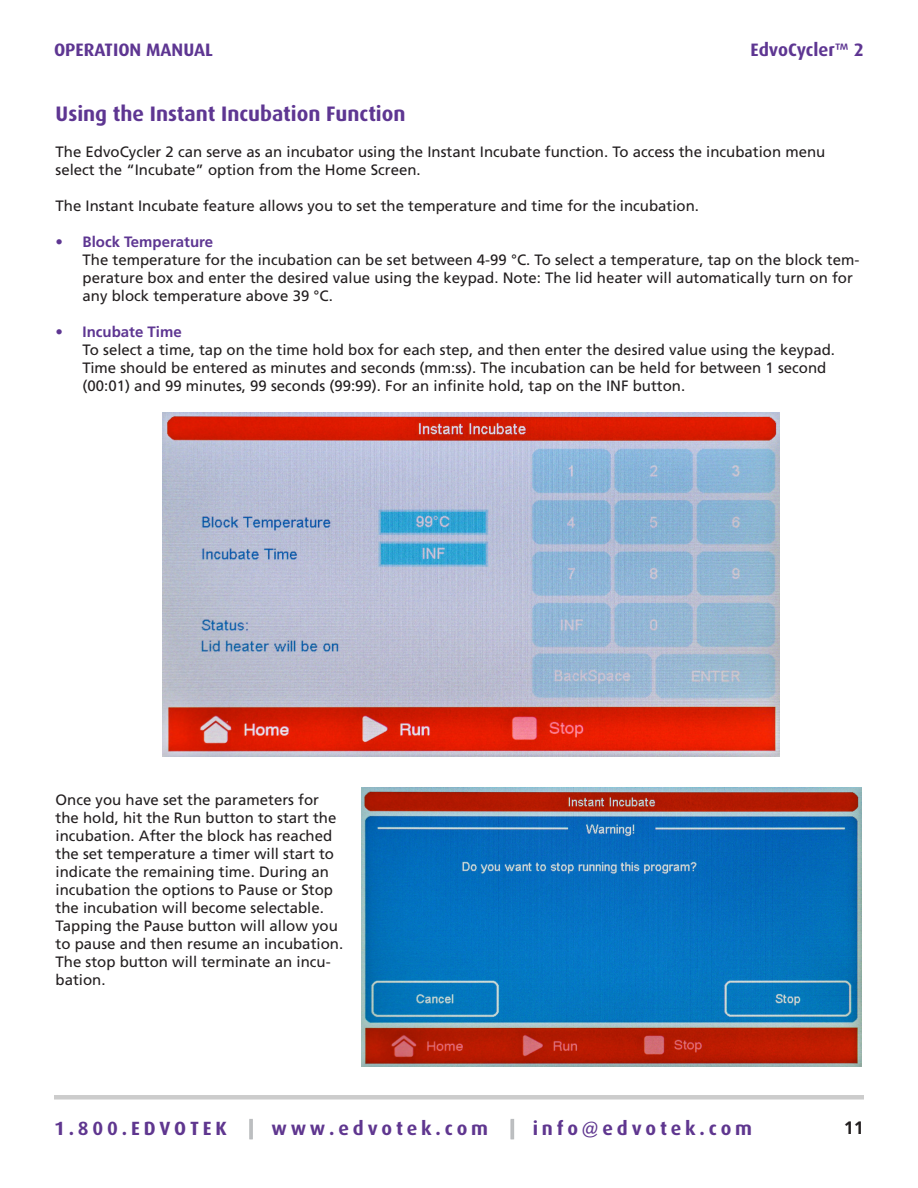
<style>
.page{position:relative;width:918px;height:1188px;background:#fff}
.page>*{position:absolute;margin:0;border:0;box-sizing:border-box;transform-origin:0 0}
.Opening_Paragraph_ti{font:700 21px "Dax";color:#5e3692}
.t1{font:700 19.2px "Dax";letter-spacing:.2em;color:#5f368f}
.t2{font:700 18px "Dax";color:#5e3692}
.t3{font:700 18px "Frutiger";color:#231f20}
.Body_Text{font:15px/18px "Frutiger";color:#231f20}
.Body_Text_2{font:15px/18px "Frutiger";color:#231f20}
.Subhead_3{font:700 15px "Frutiger";color:#5e3692}
.s1{color:#bbbdbf}
</style>
<div class="page">
<div style="left:249px;top:1119px;width:4px;height:20px;border:1px solid #bbbdbf"></div>
<div style="left:511px;top:1119px;width:3px;height:20px;border:1px solid #bbbdbf"></div>
<div style="left:54px;top:1095px;width:810px;height:5px;background:#ccc"></div>
<img style="left:162px;top:413px;width:617px;height:344px">
<img style="left:362px;top:788px;width:500px;height:279px">
<p class="t2" style="left:54px;top:39px;width:161px">OPERATION MANUAL</p>
<p class="t2" style="left:751px;top:39px;width:115px">EdvoCycler™ 2</p>
<p class="Opening_Paragraph_ti" style="left:56px;top:102px;width:352px">Using the Instant Incubation Function</p>
<p class="Body_Text" style="left:56px;top:142px;width:771px">The EdvoCycler 2 can serve as an incubator using the Instant Incubate function. To access the incubation menu select the “Incubate” option from the Home Screen.</p>
<p class="Body_Text" style="left:56px;top:196px;width:645px">The Instant Incubate feature allows you to set the temperature and time for the incubation.</p>
<p class="Subhead_3" style="left:56px;top:233px;width:159px">• Block Temperature</p>
<p class="Body_Text_2" style="left:83px;top:250px;width:778px">The temperature for the incubation can be set between 4-99 °C. To select a temperature, tap on the block tem&shy;perature box and enter the desired value using the keypad. Note: The lid heater will automatically turn on for any block temperature above 39 °C.</p>
<p class="Subhead_3" style="left:56px;top:323px;width:128px">• Incubate Time</p>
<p class="Body_Text_2" style="left:83px;top:340px;width:754px">To select a time, tap on the time hold box for each step, and then enter the desired value using the keypad.<br>Time should be entered as minutes and seconds (mm:ss). The incubation can be held for between 1 second (00:01) and 99 minutes, 99 seconds (99:99). For an infinite hold, tap on the INF button.</p>
<p class="Body_Text" style="left:56px;top:790px;width:289px">Once you have set the parameters for the hold, hit the Run button to start the incubation. After the block has reached the set temperature a timer will start to indicate the remaining time. During an incubation the options to Pause or Stop the incubation will become selectable.<br>Tapping the Pause button will allow you to pause and then resume an incubation.<br>The stop button will terminate an incu&shy;bation.</p>
<p class="t1" style="left:54px;top:1117px;width:700px">1.800.EDVOTEK <span class="s1">|</span> www.edvotek.com <span class="s1">|</span> info@edvotek.com</p>
<p class="t3" style="left:844px;top:1117px;width:22px">11</p>
</div>
